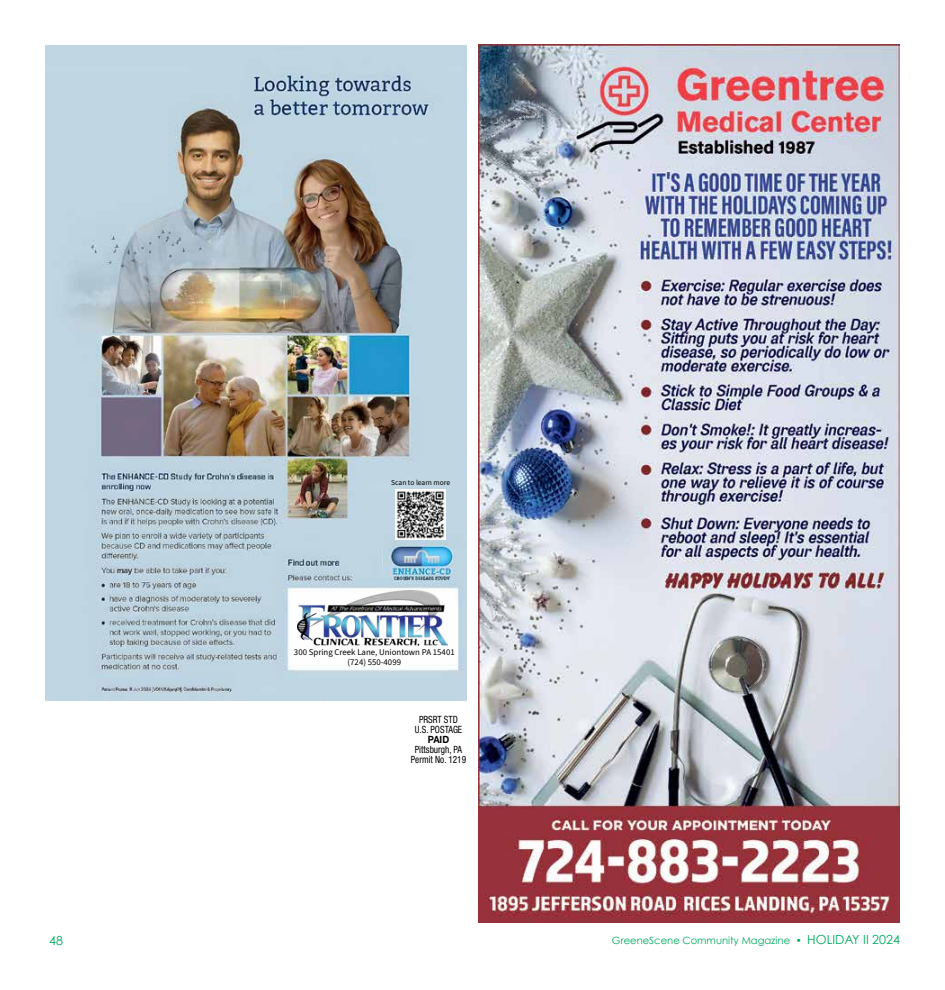
<style>
.page{position:relative;width:945px;height:990px;background:#fff}
.page>*{position:absolute;margin:0;border:0;box-sizing:border-box;transform-origin:0 0}
.t1{font:12.5px "Century Gothic";color:#00a95e}
.t2{font:condensed 10px/10px "Helvetica Neue";color:#000;text-align:center;scale:.92 1}
.t3{font:10px "Century Gothic";color:#00a95e}
.t4{font:700 10px "Helvetica Neue";color:#000;scale:.92 1}
.t5{font:8.75px/10.5px "Source Sans 3";color:#000;text-align:center}
.t6{font:7.5px "Source Sans 3";color:#000}
.s1{font-size:12.5px}
</style>
<div class="page">
<img style="left:45px;top:45px;width:422px;height:656px">
<img style="left:298px;top:591px;width:149px;height:54px">
<img style="left:396px;top:489px;width:50px;height:50px">
<img style="left:478px;top:45px;width:422px;height:877px">
<p class="t6" style="left:391px;top:477px;width:61px">Scan to learn more</p>
<p class="t5" style="left:294px;top:646px;width:162px">300 Spring Creek Lane, Uniontown PA 15401 (724) 550-4099</p>
<p class="t2" style="left:415px;top:714px;width:53px">PRSRT STD<br>U.S. POSTAGE</p>
<p class="t4" style="left:428px;top:733px;width:25px">PAID</p>
<p class="t2" style="left:411px;top:744px;width:61px">Pittsburgh, PA<br>Permit No. 1219</p>
<h1 class="t1" style="left:49px;top:932px;width:15px">48</h1>
<p class="t3" style="left:612px;top:934px;width:289px">GreeneScene Community Magazine • <span class="s1">HOLIDAY II 2024</span></p>
</div>
